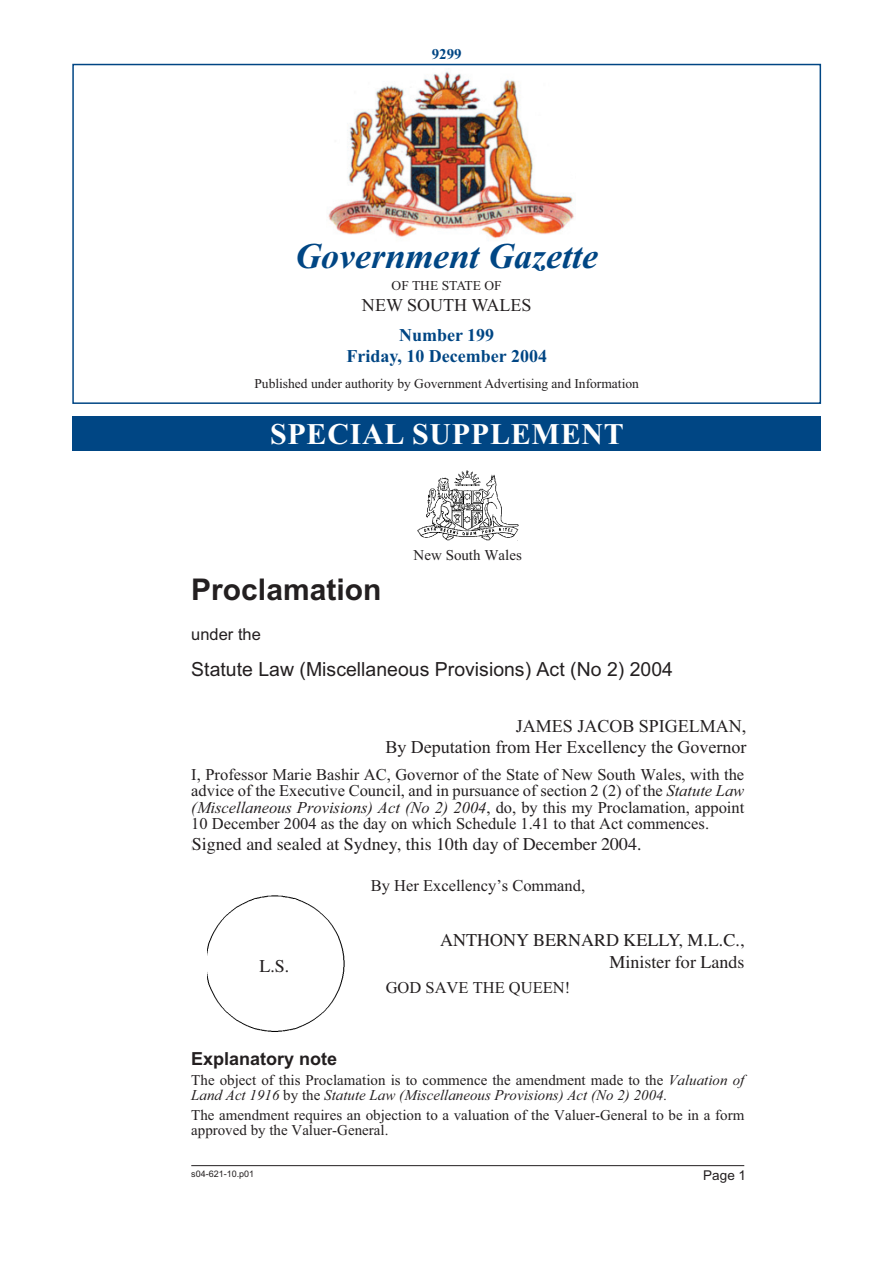
<style>
.page{position:relative;width:893px;height:1263px;background:#fff}
.page>*{position:absolute;margin:0;border:0;box-sizing:border-box;transform-origin:0 0}
.t1{font:italic 700 36px "Times New Roman";color:#004684}
.t2{font:700 30px "Times New Roman";letter-spacing:.025em;color:#fff}
.t3{font:700 30px "Arial";color:#231f20}
.t4{font:19.5px "Arial";color:#231f20}
.t5{font:18px/21.6px "Times";color:#231f20;text-align:right}
.t6{font:18px/21.6px "Times New Roman";color:#231f20;text-align:right}
.t7{font:700 18px/21.5px "Times New Roman";color:#004684;text-align:center}
.t8{font:700 18px "Arial";color:#231f20}
.t9{font:16.5px/16.5px "Times New Roman";color:#231f20;text-align:right}
.t10{font:16.5px "Arial";color:#231f20}
.t11{font:italic 15px/15px "Times New Roman";color:#231f20}
.t12{font:15px/15px "Times New Roman";color:#231f20}
.t13{font:700 15px "Times New Roman";color:#004684}
.t14{font:13.5px "Times New Roman";color:#231f20}
.t15{font:13.5px "Arial";color:#231f20}
.t16{font:9px "Arial";letter-spacing:.005em;color:#231f20}
.s1{font-style:italic}
.s2{font-style:normal}
</style>
<div class="page">
<div style="left:72px;top:64px;width:749px;height:340px;border:2px solid #004684"></div>
<img style="left:328px;top:71px;width:246px;height:167px">
<div style="left:72px;top:417px;width:749px;height:34px;background:#004684"></div>
<img style="left:417px;top:470px;width:102px;height:71px">
<img style="left:207px;top:896px;width:137px;height:136px">
<hr style="left:191px;top:1165px;width:553px;height:1px;background:#231f20">
<p class="t13" style="left:431px;top:49px;width:31px">9299</p>
<h1 class="t1" style="left:295px;top:244px;width:304px">Government Gazette</h1>
<p class="t14" style="left:391px;top:280px;width:112px">OF THE STATE OF</p>
<p class="t6" style="left:362px;top:296px;width:171px">NEW SOUTH WALES</p>
<p class="t7" style="left:346px;top:326px;width:202px">Number 199<br>Friday, 10 December 2004</p>
<p class="t14" style="left:254px;top:379px;width:386px">Published under authority by Government Advertising and Information</p>
<h2 class="t2" style="left:270px;top:424px;width:355px">SPECIAL SUPPLEMENT</h2>
<p class="t12" style="left:413px;top:549px;width:110px">New South Wales</p>
<h2 class="t3" style="left:191px;top:573px;width:191px">Proclamation</h2>
<p class="t10" style="left:191px;top:628px;width:71px">under the</p>
<p class="t4" style="left:191px;top:662px;width:483px">Statute Law (Miscellaneous Provisions) Act (No 2) 2004</p>
<p class="t6" style="left:385px;top:717px;width:362px">JAMES JACOB SPIGELMAN,<br>By Deputation from Her Excellency the Governor</p>
<p class="t9" style="left:191px;top:744px;width:554px;line-height:21px">, Governor<br>I, Professor Marie Bashir AC, Governor of the State of New South Wales, with the</p>
<p class="t9" style="left:191px;top:784px;width:554px;text-align:justify">advice of the Executive Council, and in pursuance of section 2 (2) of the <span class="s1">Statute Law (Miscellaneous Provisions) Act (No 2) 2004</span>, do, by this my Proclamation, appoint 10 December 2004 as the day on which Schedule 1.41 to that Act commences.</p>
<p class="t9" style="left:191px;top:838px;width:222px">Signed and sealed at Sydney, this</p>
<p class="t9" style="left:503px;top:838px;width:43px">day of</p>
<p class="t5" style="left:192px;top:835px;width:451px">Signed and sealed at Sydney, this 10th day of December 2004.</p>
<p class="t5" style="left:259px;top:957px;width:32px">L.S.</p>
<p class="t9" style="left:371px;top:878px;width:216px">By Her Excellency’s Command,</p>
<p class="t5" style="left:440px;top:931px;width:306px">ANTHONY BERNARD KELLY, M.L.C.,<br>Minister for Lands</p>
<p class="t9" style="left:616px;top:955px;width:125px">Minister for Lands</p>
<p class="t9" style="left:385px;top:981px;width:186px">GOD SAVE THE QUEEN!</p>
<p class="t8" style="left:191px;top:1048px;width:147px">Explanatory note</p>
<p class="t11" style="left:191px;top:1074px;width:554px"><span class="s2">The object of this Proclamation is to commence the amendment made to the</span> Valuation of<br>Land Act 1916 <span class="s2">by the</span> Statute Law (Miscellaneous Provisions) Act (No 2) 2004.</p>
<p class="t12" style="left:191px;top:1109px;width:554px">The amendment requires an objection to a valuation of the Valuer-General to be in a form approved by the Valuer-General.</p>
<p class="t16" style="left:191px;top:1171px;width:64px">s04-621-10.p01</p>
<p class="t15" style="left:703px;top:1171px;width:44px">Page 1</p>
</div>
